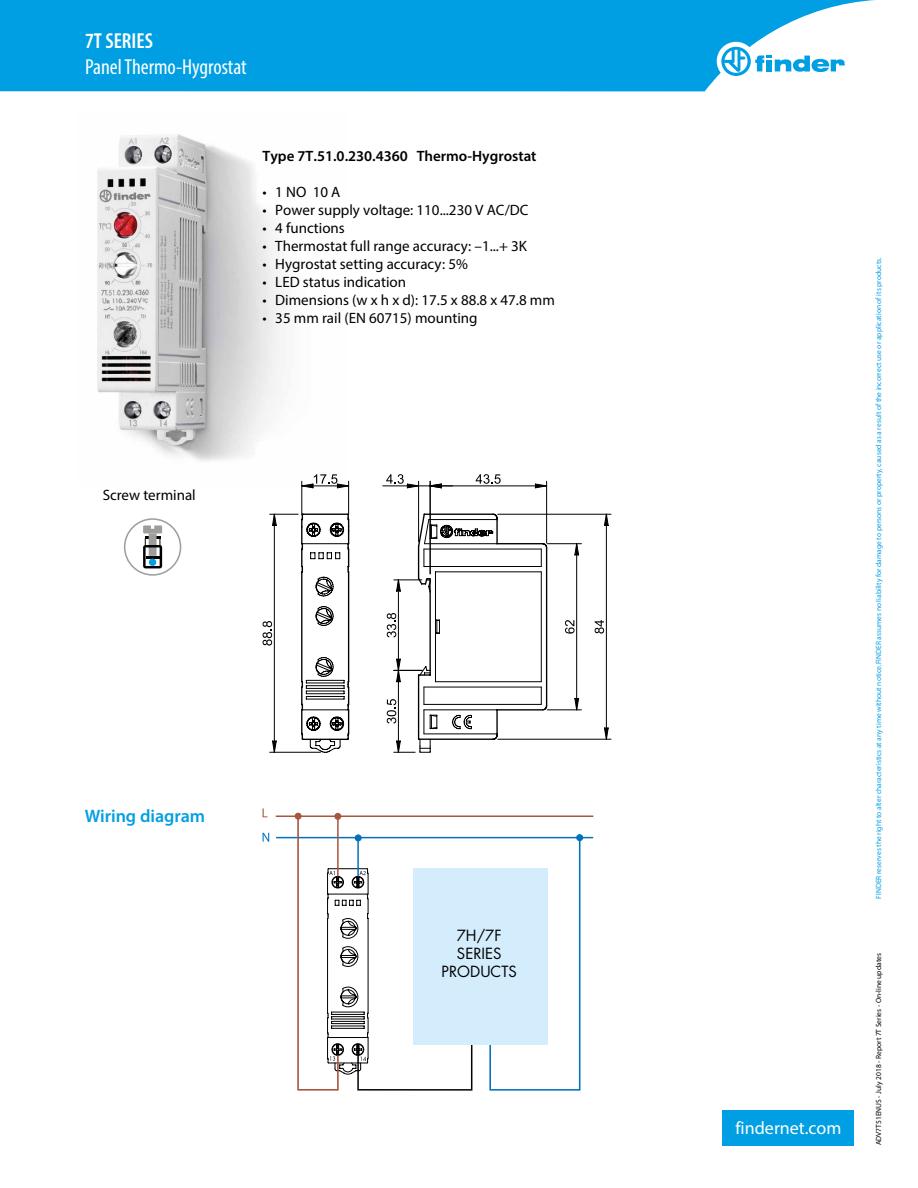
<style>
.page{position:relative;width:918px;height:1188px;background:#fff}
.page>*{position:absolute;margin:0;border:0;box-sizing:border-box;transform-origin:0 0}
.t1{font:condensed 21.75px "Myriad Pro";color:#fff}
.t2{font:600 condensed 21.75px "Myriad Pro";color:#fff}
.t3{font:18px "Myriad Pro";color:#fff}
.t4{font:600 18px "Myriad Pro";color:#009fe3}
.t5{font:15px "Myriad Pro";color:#000}
.t6{font:600 15px "Myriad Pro";color:#000}
.t7{font:15px/18px "Futura Std";color:#000;text-align:center}
.t8{font:7.5px "Myriad Pro";color:#009fe3}
.t9{font:7.5px "Myriad Pro";color:#000}
</style>
<div class="page">
<svg style="left:0;top:0;width:875px;height:91px;background:#17a7e5"></svg>
<div style="left:717px;top:42px;width:38px;height:38px;background:#fff;border-radius:50%"></div>
<svg style="left:721px;top:47px;width:125px;height:29px"></svg>
<div style="left:723px;top:1110px;width:131px;height:35px;background:#009fe3"></div>
<img style="left:97px;top:134px;width:205px;height:351px">
<div style="left:124px;top:518px;width:57px;height:58px;border:2px solid #9d9d9c;border-radius:50%"></div>
<svg style="left:143px;top:525px;width:19px;height:43px"></svg>
<hr style="left:418px;top:481px;width:1px;height:61px;background:#000">
<svg style="left:386px;top:474px;width:33px;height:14px"></svg>
<hr style="left:383px;top:486px;width:70px;height:1px;background:#000">
<hr style="left:430px;top:481px;width:1px;height:93px;background:#000">
<hr style="left:546px;top:481px;width:1px;height:62px;background:#000">
<svg style="left:476px;top:474px;width:25px;height:10px"></svg>
<svg style="left:430px;top:484px;width:12px;height:4px"></svg>
<svg style="left:535px;top:484px;width:12px;height:4px"></svg>
<hr style="left:430px;top:486px;width:117px;height:1px;background:#000">
<hr style="left:302px;top:481px;width:1px;height:34px;background:#000">
<hr style="left:348px;top:481px;width:1px;height:34px;background:#000">
<svg style="left:302px;top:474px;width:47px;height:14px"></svg>
<hr style="left:302px;top:486px;width:47px;height:1px;background:#000">
<svg style="left:387px;top:513px;width:161px;height:240px"></svg>
<hr style="left:398px;top:670px;width:1px;height:82px;background:#000">
<hr style="left:547px;top:543px;width:34px;height:1px;background:#000">
<hr style="left:547px;top:710px;width:34px;height:1px;background:#000">
<svg style="left:565px;top:620px;width:10px;height:14px"></svg>
<svg style="left:575px;top:543px;width:4px;height:12px"></svg>
<svg style="left:575px;top:698px;width:4px;height:12px"></svg>
<hr style="left:576px;top:544px;width:1px;height:166px;background:#000">
<hr style="left:498px;top:514px;width:113px;height:1px;background:#000">
<hr style="left:498px;top:739px;width:113px;height:1px;background:#000">
<svg style="left:595px;top:620px;width:9px;height:14px"></svg>
<svg style="left:604px;top:514px;width:4px;height:12px"></svg>
<svg style="left:604px;top:728px;width:4px;height:11px"></svg>
<hr style="left:606px;top:514px;width:1px;height:225px;background:#000">
<svg style="left:263px;top:514px;width:86px;height:239px"></svg>
<hr style="left:276px;top:837px;width:317px;height:1px;background:#0072bb">
<svg style="left:263px;top:808px;width:5px;height:9px"></svg>
<hr style="left:276px;top:815px;width:317px;height:2px;background:#a8563f">
<svg style="left:263px;top:833px;width:6px;height:9px"></svg>
<div style="left:414px;top:868px;width:134px;height:177px;background:#d4edfc"></div>
<svg style="left:295px;top:813px;width:178px;height:278px"></svg>
<svg style="left:489px;top:835px;width:94px;height:256px"></svg>
<h1 class="t2" style="left:85px;top:29px;width:69px">7T SERIES</h1>
<h1 class="t1" style="left:85px;top:54px;width:163px">Panel Thermo-Hygrostat</h1>
<p class="t6" style="left:263px;top:146px;width:276px">Type 7T.51.0.230.4360 Thermo-Hygrostat</p>
<p class="t5" style="left:263px;top:182px;width:79px">• 1 NO 10 A</p>
<p class="t5" style="left:263px;top:200px;width:267px">• Power supply voltage: 110...230 V AC/DC</p>
<p class="t5" style="left:263px;top:218px;width:84px">• 4 functions</p>
<p class="t5" style="left:263px;top:236px;width:266px">• Thermostat full range accuracy: –1...+ 3K</p>
<p class="t5" style="left:263px;top:254px;width:207px">• Hygrostat setting accuracy: 5%</p>
<p class="t5" style="left:263px;top:272px;width:145px">• LED status indication</p>
<p class="t5" style="left:263px;top:290px;width:294px">• Dimensions (w x h x d): 17.5 x 88.8 x 47.8 mm</p>
<p class="t5" style="left:263px;top:308px;width:217px">• 35 mm rail (EN 60715) mounting</p>
<p class="t5" style="left:103px;top:486px;width:95px">Screw terminal</p>
<p class="t4" style="left:85px;top:804px;width:122px">Wiring diagram</p>
<p class="t7" style="left:442px;top:927px;width:77px">7H/7F<br>SERIES<br>PRODUCTS</p>
<p class="t3" style="left:735px;top:1117px;width:108px">findernet.com</p>
<p class="t8" style="left:874px;top:899px;width:643px;rotate:-90deg">FINDER reserves the right to alter characteristics at any time without notice.FINDER assumes no liability for damage to persons or property, caused as a result of the incorrect use or application of its products.</p>
<p class="t9" style="left:874px;top:1145px;width:194px;rotate:-90deg">ADV7T51ENUS - July 2018 - Report 7T Series - On-line updates</p>
</div>
